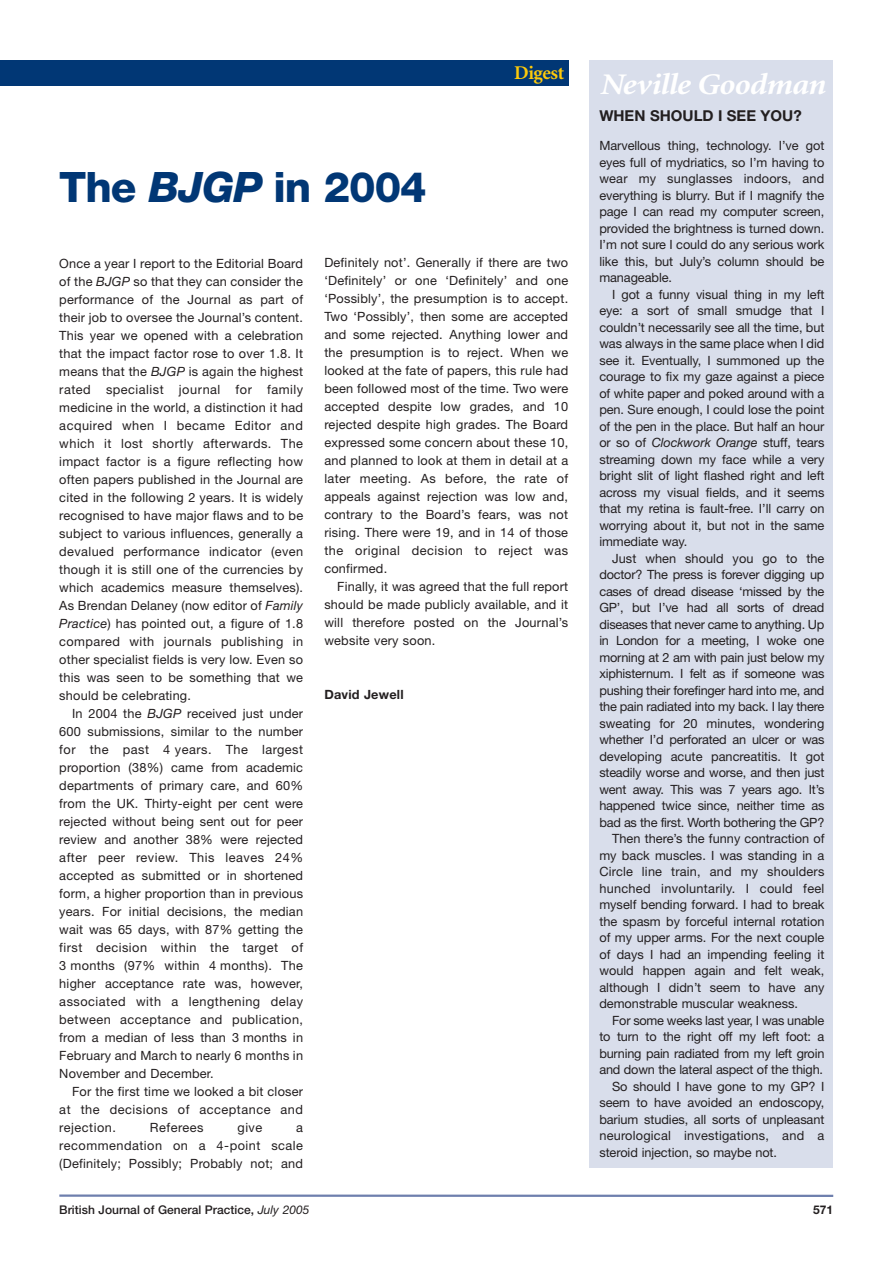
<style>
.page{position:relative;width:893px;height:1263px;background:#fff}
.page>*{position:absolute;margin:0;border:0;box-sizing:border-box;transform-origin:0 0}
.t1{font:800 42px "Helvetica Neue";letter-spacing:-.025em;color:#013775}
.t2{font:italic 700 30px "Minion";letter-spacing:-.025em;color:#fff;scale:1.1 1}
.t3{font:700 19.5px "Minion";letter-spacing:-.02em;color:#feca0a}
.t4{font:700 15px "Helvetica Neue";color:#231f20}
.t5{font:12.75px/18px "Helvetica Neue";color:#231f20;text-align:justify}
.t6{font:12.75px "Helvetica Neue";letter-spacing:.02em;color:#231f20}
.t7{font:700 12.75px "Helvetica Neue";letter-spacing:.015em;color:#231f20}
.t8{font:12.75px "Helvetica Neue";letter-spacing:.04em;color:#231f20}
.t9{font:500 12px "Helvetica Neue";color:#231f20}
.t10{font:700 12px "Helvetica Neue";color:#231f20}
.s1{font-style:italic}
.s2{font-weight:400;font-style:italic}
</style>
<div class="page">
<hr style="left:59px;top:1194px;width:774px;height:3px;background:#6e7fad">
<div style="left:589px;top:60px;width:244px;height:1108px;background:#d9deeb"></div>
<div style="left:0;top:60px;width:568px;height:26px;background:#013775"></div>
<h1 class="t1" style="left:59px;top:172px;width:369px">The <span class="s1">BJGP</span> in 2004</h1>
<h3 class="t3" style="left:514px;top:65px;width:52px">Digest</h3>
<p class="t5" style="left:59px;top:255px;width:245px">Once a year I report to the Editorial Board of the <span class="s1">BJGP</span> so that they can consider the performance of the Journal as part of their job to oversee the Journal’s content.<br>This year we opened with a celebration that the impact factor rose to over 1.8. It means that the <span class="s1">BJGP</span> is again the highest rated specialist journal for family medicine in the world, a distinction it had acquired when I became Editor and which it lost shortly afterwards. The impact factor is a figure reflecting how often papers published in the Journal are cited in the following 2 years. It is widely recognised to have major flaws and to be subject to various influences, generally a devalued performance indicator (even though it is still one of the currencies by which academics measure themselves).<br>As Brendan Delaney (now editor of <span class="s1">Family Practice</span>) has pointed out, a figure of 1.8 compared with journals publishing in other specialist fields is very low. Even so this was seen to be something that we should be celebrating.</p>
<p class="t5" style="left:59px;top:705px;width:245px;text-indent:13px">In 2004 the <span class="s1">BJGP</span> received just under 600 submissions, similar to the number for the past 4 years. The largest proportion (38%) came from academic departments of primary care, and 60% from the UK. Thirty-eight per cent were rejected without being sent out for peer review and another 38% were rejected after peer review. This leaves 24% accepted as submitted or in shortened form, a higher proportion than in previous years. For initial decisions, the median wait was 65 days, with 87% getting the first decision within the target of 3 months (97% within 4 months). The higher acceptance rate was, however, associated with a lengthening delay between acceptance and publication, from a median of less than 3 months in February and March to nearly 6 months in November and December.</p>
<p class="t5" style="left:59px;top:1083px;width:245px;text-indent:13px">For the first time we looked a bit closer at the decisions of acceptance and rejection.</p>
<p class="t8" style="left:150px;top:1122px;width:55px">Referees</p>
<p class="t5" style="left:238px;top:1119px;width:26px">give</p>
<p class="t5" style="left:59px;top:1119px;width:245px;text-indent:237px">a recommendation on a 4-point scale (Definitely; Possibly; Probably not; and</p>
<p class="t5" style="left:324px;top:254px;width:245px">Definitely not’. Generally if there are two ‘Definitely’ or one ‘Definitely’ and one ‘Possibly’, the presumption is to accept.<br>Two ‘Possibly’, then some are accepted and some rejected. Anything lower and the presumption is to reject. When we looked at the fate of papers, this rule had been followed most of the time. Two were accepted despite low grades, and 10 rejected despite high grades. The Board expressed some concern about these 10, and planned to look at them in detail at a later meeting. As before, the rate of appeals against rejection was low and, contrary to the Board’s fears, was not rising. There were 19, and in 14 of those the original decision to reject was confirmed.</p>
<p class="t5" style="left:324px;top:578px;width:245px;text-indent:13px">Finally, it was agreed that the full report should be made publicly available, and it will therefore posted on the Journal’s website very soon.</p>
<p class="t7" style="left:324px;top:690px;width:81px">David Jewell</p>
<h2 class="t2" style="left:599px;top:73px;width:207px">Neville Goodman</h2>
<p class="t4" style="left:599px;top:111px;width:204px">WHEN SHOULD I SEE YOU?</p>
<p class="t5" style="left:599px;top:139px;width:227px;line-height:16.5px">Marvellous thing, technology. I’ve got eyes full of mydriatics, so I’m having to wear my sunglasses indoors, and everything is blurry. But if I magnify the page I can read my computer screen, provided the brightness is turned down.<br>I’m not sure I could do any serious work like this, but July’s column should be manageable.</p>
<p class="t5" style="left:599px;top:287px;width:227px;line-height:16.5px;text-indent:13px">I got a funny visual thing in my left eye: a sort of small smudge that I couldn’t necessarily see all the time, but was always in the same place when I did see it. Eventually, I summoned up the courage to fix my gaze against a piece of white paper and poked around with a pen. Sure enough, I could lose the point of the pen in the place. But half an hour or so of <span class="s1">Clockwork Orange</span> stuff, tears streaming down my face while a very bright slit of light flashed right and left across my visual fields, and it seems that my retina is fault-free. I’ll carry on worrying about it, but not in the same immediate way.</p>
<p class="t5" style="left:612px;top:550px;width:214px">Just when should you go to the</p>
<p class="t5" style="left:599px;top:567px;width:227px">doctor? The press is forever digging up</p>
<p class="t5" style="left:599px;top:583px;width:227px">cases of dread disease ‘missed by the</p>
<p class="t5" style="left:599px;top:600px;width:227px">GP’, but I’ve had all sorts of dread</p>
<p class="t5" style="left:599px;top:616px;width:227px">diseases that never came to anything. Up</p>
<p class="t5" style="left:599px;top:633px;width:227px">in London for a meeting, I woke one</p>
<p class="t5" style="left:599px;top:649px;width:227px">morning at 2 am with pain just below my</p>
<p class="t5" style="left:599px;top:666px;width:227px">xiphisternum. I felt as if someone was</p>
<p class="t5" style="left:599px;top:682px;width:227px">pushing their forefinger hard into me, and</p>
<p class="t5" style="left:599px;top:699px;width:227px">the pain radiated into my back. I lay there</p>
<p class="t5" style="left:599px;top:715px;width:227px">sweating for 20 minutes, wondering</p>
<p class="t5" style="left:599px;top:732px;width:227px">whether I’d perforated an ulcer or was</p>
<p class="t5" style="left:599px;top:748px;width:227px">developing acute pancreatitis. It got</p>
<p class="t5" style="left:599px;top:765px;width:227px">steadily worse and worse, and then just</p>
<p class="t5" style="left:599px;top:781px;width:227px">went away. This was 7 years ago. It’s</p>
<p class="t5" style="left:599px;top:798px;width:227px">happened twice since, neither time as</p>
<p class="t5" style="left:599px;top:814px;width:227px">bad as the first. Worth bothering the GP?</p>
<p class="t5" style="left:612px;top:831px;width:214px">Then there’s the funny contraction of</p>
<p class="t5" style="left:599px;top:847px;width:227px">my back muscles. I was standing in a</p>
<p class="t5" style="left:599px;top:864px;width:227px">Circle line train, and my shoulders</p>
<p class="t6" style="left:599px;top:883px;width:227px">hunched involuntarily. I could feel</p>
<p class="t5" style="left:599px;top:897px;width:227px">myself bending forward. I had to break</p>
<p class="t5" style="left:599px;top:913px;width:227px">the spasm by forceful internal rotation</p>
<p class="t5" style="left:599px;top:930px;width:227px">of my upper arms. For the next couple</p>
<p class="t5" style="left:599px;top:946px;width:227px">of days I had an impending feeling it</p>
<p class="t5" style="left:599px;top:963px;width:227px">would happen again and felt weak,</p>
<p class="t5" style="left:599px;top:979px;width:227px">although I didn’t seem to have any</p>
<p class="t5" style="left:599px;top:996px;width:200px">demonstrable muscular weakness.</p>
<p class="t5" style="left:612px;top:1012px;width:214px">For some weeks last year, I was unable</p>
<p class="t5" style="left:599px;top:1029px;width:227px">to turn to the right off my left foot: a</p>
<p class="t5" style="left:599px;top:1045px;width:227px">burning pain radiated from my left groin</p>
<p class="t5" style="left:599px;top:1062px;width:225px">and down the lateral aspect of the thigh.</p>
<p class="t5" style="left:612px;top:1078px;width:214px">So should I have gone to my GP? I</p>
<p class="t5" style="left:599px;top:1095px;width:227px">seem to have avoided an endoscopy,</p>
<p class="t5" style="left:599px;top:1111px;width:227px">barium studies, all sorts of unpleasant</p>
<p class="t5" style="left:599px;top:1128px;width:227px">neurological investigations, and a</p>
<p class="t5" style="left:599px;top:1144px;width:179px">steroid injection, so maybe not.</p>
<p class="t9" style="left:59px;top:1205px;width:252px">British Journal of General Practice, <span class="s2">July 2005</span></p>
<p class="t10" style="left:813px;top:1205px;width:22px">571</p>
</div>
